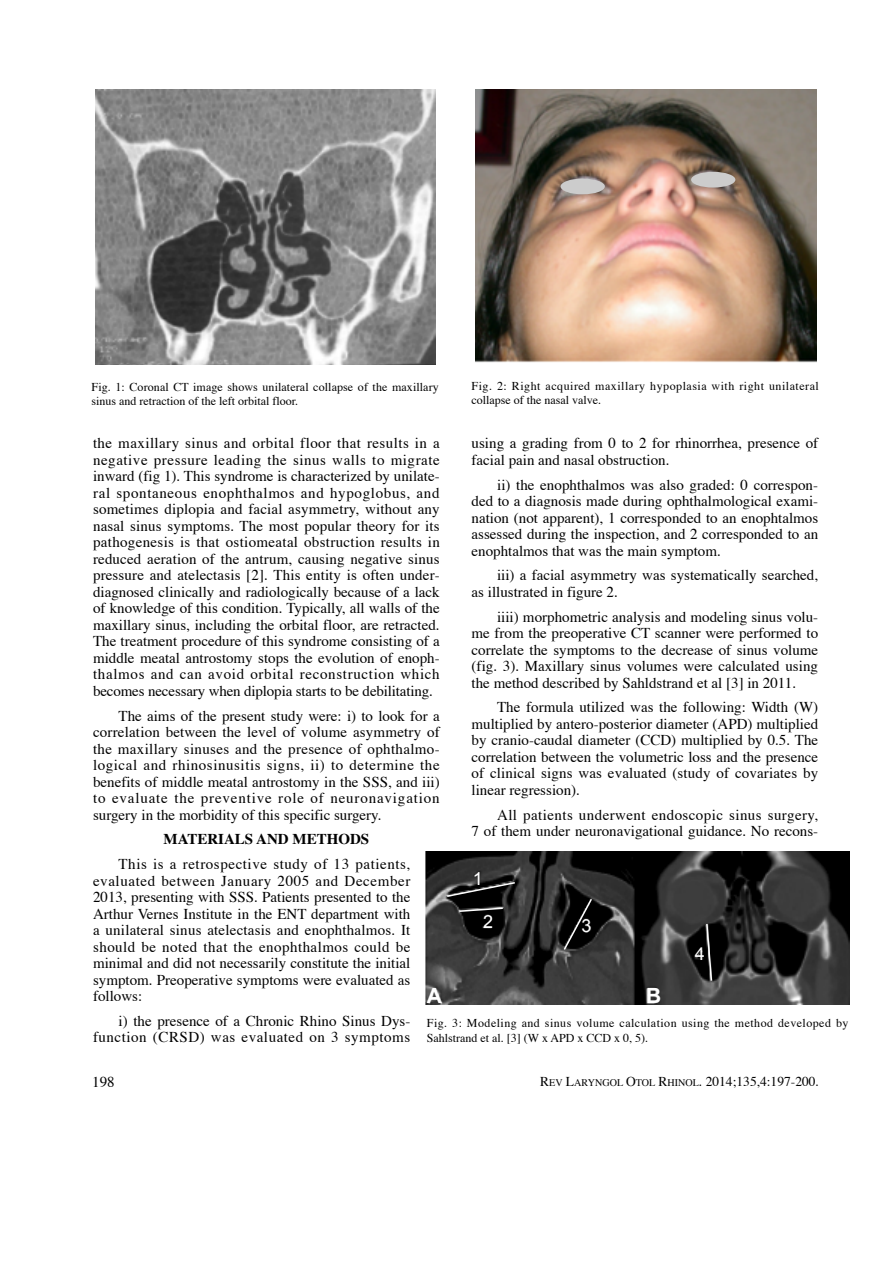
<style>
.page{position:relative;width:893px;height:1263px;background:#fff}
.page>*{position:absolute;margin:0;border:0;box-sizing:border-box;transform-origin:0 0}
.t1{font:700 21px "Arial";color:#fff}
.t2{font:18px "Arial";color:#fff}
.t3{font:15px/16.5px "Times";color:#000;text-align:justify}
.t4{font:15px/16.5px "Times";letter-spacing:.035em;color:#000;text-align:right}
.t5{font:700 15px "Times";color:#000}
.t6{font:13.5px "Times";color:#000}
.t7{font:12px/14.4px "Times";letter-spacing:.035em;color:#000}
.t8{font:12px/14.4px "Times";letter-spacing:.01em;color:#000}
.t9{font:12px/14.4px "Times";letter-spacing:.04em;color:#000}
.s1{font-size:10.2px}
</style>
<div class="page">
<img style="left:95px;top:90px;width:341px;height:274px">
<img style="left:475px;top:90px;width:341px;height:273px">
<img style="left:425px;top:852px;width:424px;height:152px">
<svg style="left:560px;top:179px;width:45px;height:15px"></svg>
<svg style="left:691px;top:172px;width:44px;height:16px"></svg>
<svg style="left:445px;top:881px;width:71px;height:17px"></svg>
<svg style="left:458px;top:907px;width:46px;height:6px"></svg>
<svg style="left:562px;top:897px;width:31px;height:54px;background:#181818"></svg>
<svg style="left:705px;top:922px;width:8px;height:60px"></svg>
<p class="t8" style="left:92px;top:381px;width:349px">Fig. 1: Coronal CT image shows unilateral collapse of the maxillary sinus and retraction of the left orbital floor.</p>
<p class="t9" style="left:471px;top:380px;width:349px">Fig. 2: Right acquired maxillary hypoplasia with right unilateral collapse of the nasal valve.</p>
<p class="t3" style="left:93px;top:436px;width:348px">the maxillary sinus and orbital floor that results in a negative pressure leading the sinus walls to migrate inward (fig 1). This syndrome is characterized by uni late - ral spontaneous enophthalmos and hypoglobus, and sometimes diplopia and facial asymmetry, without any nasal sinus symptoms. The most popular theory for its pathogenesis is that ostiomeatal obstruction results in reduced aeration of the antrum, causing negative sinus pressure and atelectasis [2]. This entity is often under - diagnosed clinically and radiologically because of a lack of knowledge of this condition. Typically, all walls of the maxillary sinus, including the orbital floor, are retracted.<br>The treatment procedure of this syndrome consisting of a middle meatal antrostomy stops the evolution of eno ph - thal mos and can avoid orbital reconstruction which beco mes necessary when diplopia starts to be debilita tin g .</p>
<p class="t3" style="left:93px;top:709px;width:348px;text-indent:26px">The aims of the present study were: i) to look for a correlation between the level of volume asymmetry of the maxillary sinuses and the presence of ophthalmo - logical and rhinosinusitis signs, ii) to determine the benefits of middle meatal antrostomy in the SSS, and iii) to evaluate the preventive role of neuronavigation surgery in the morbidity of this specific surgery.</p>
<p class="t5" style="left:163px;top:833px;width:207px">MATERIALS AND METHODS</p>
<p class="t3" style="left:93px;top:857px;width:319px;text-indent:26px">This is a retrospective study of 13 patients, evaluated between January 2005 and December 2013, presenting with SSS. Patients presented to the Arthur Vernes Institute in the ENT department with a unilateral sinus atelectasis and enophthalmos. It should be noted that the enophthalmos could be minimal and did not necessarily constitute the initial symptom. Preoperative symptoms were evaluated as follows:</p>
<p class="t4" style="left:93px;top:1014px;width:319px">i) the presence of a Chronic Rhino Sinus Dys - func tion (CRSD) was evaluated on 3 symptoms</p>
<p class="t3" style="left:92px;top:1075px;width:24px">198</p>
<p class="t6" style="left:540px;top:1076px;width:280px">R<span class="s1">EV</span> L<span class="s1">ARYNGOL</span> O<span class="s1">TOL</span> R<span class="s1">HINOL</span>. 2014;135,4:197-200.</p>
<p class="t3" style="left:471px;top:436px;width:348px">using a grading from 0 to 2 for rhinorrhea, presence of facial pain and nasal obstruction.</p>
<p class="t3" style="left:471px;top:478px;width:348px;text-indent:26px">ii) the enophthalmos was also graded: 0 corres pon - ded to a diagnosis made during ophthalmological exami - na tion (not apparent), 1 corresponded to an enophtalmos assessed during the inspection, and 2 corresponded to an enophtalmos that was the main symptom.</p>
<p class="t3" style="left:471px;top:568px;width:348px;text-indent:26px">iii) a facial asymmetry was systematically searched, as illustrated in figure 2.</p>
<p class="t3" style="left:471px;top:610px;width:348px;text-indent:26px">iiii) morphometric analysis and modeling sinus volu - me from the preoperative CT scanner were performed to corre late the symptoms to the decrease of sinus volume (fig. 3). Maxillary sinus volumes were calculated using the method described by Sahldstrand et al [3] in 2011.</p>
<p class="t3" style="left:471px;top:700px;width:348px;text-indent:26px">The formula utilized was the following: Width (W) multiplied by antero-posterior diameter (APD) multiplied by cranio-caudal diameter (CCD) multiplied by 0.5. The correlation between the volumetric loss and the presence of clinical signs was evaluated (study of covariates by linear regression).</p>
<p class="t3" style="left:471px;top:808px;width:348px;text-align:right">All patients underwent endoscopic sinus surgery,<br>7 of them under neuronavigational guidance. No recons -</p>
<p class="t2" style="left:472px;top:869px;width:12px">1</p>
<p class="t2" style="left:483px;top:912px;width:12px">2</p>
<p class="t2" style="left:581px;top:916px;width:12px">3</p>
<p class="t2" style="left:695px;top:944px;width:12px">4</p>
<h1 class="t1" style="left:427px;top:984px;width:17px">A</h1>
<h1 class="t1" style="left:646px;top:984px;width:17px">B</h1>
<p class="t7" style="left:427px;top:1017px;width:423px">Fig. 3: Modeling and sinus volume calculation using the method developed by<br>Sahlstrand et al. [3] (W x APD x CCD x 0, 5).</p>
</div>
